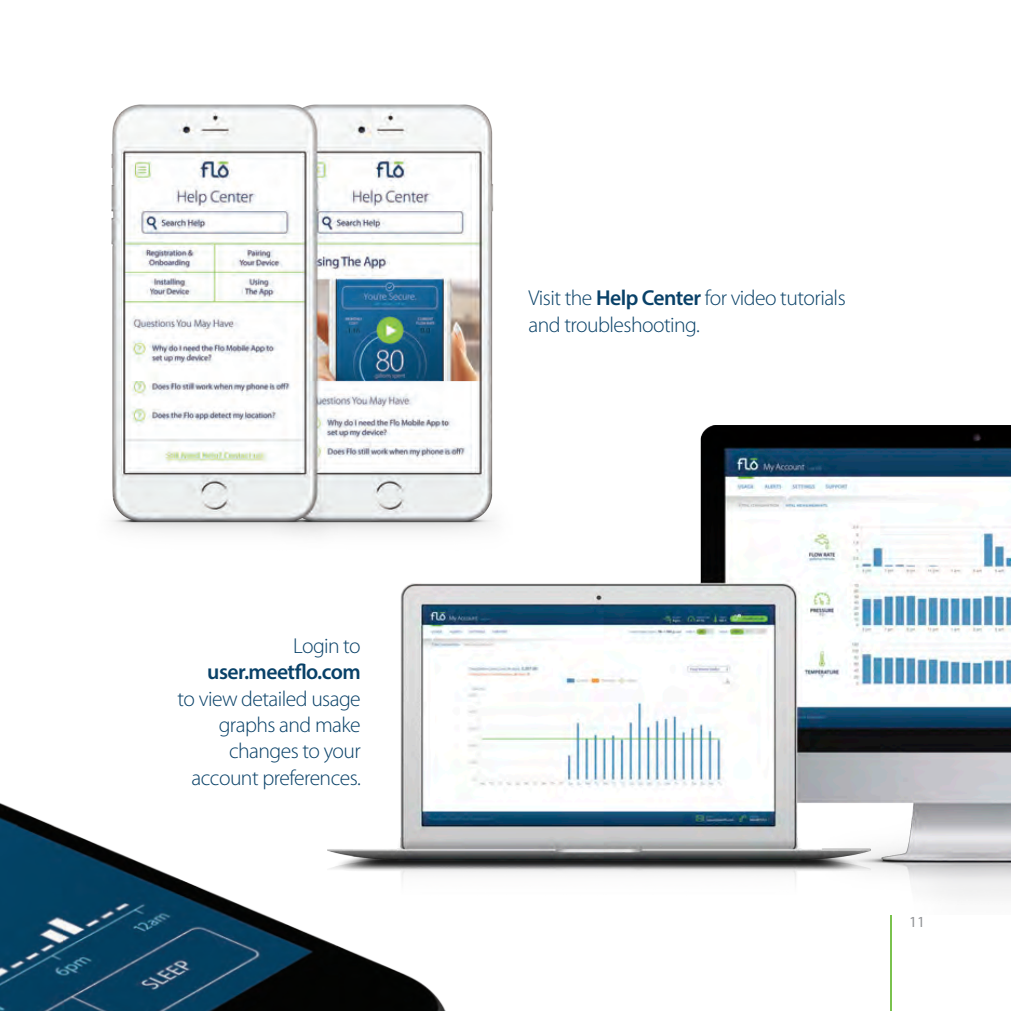
<style>
.page{position:relative;width:1011px;height:1011px;background:#fff}
.page>*{position:absolute;margin:0;border:0;box-sizing:border-box;transform-origin:0 0}
.t1{font:300 21.6px/26.3px "Myriad Pro";letter-spacing:-.025em;color:#094168}
.t2{font:600 21.6px "Myriad Pro";letter-spacing:-.025em;color:#094168}
.t3{font:15.53px "Myriad Pro";color:#939598}
.s1{font-weight:600}
</style>
<div class="page">
<hr style="left:890px;top:915px;width:1px;height:95px;background:#7ac24d">
<img style="left:474px;top:425px;width:536px;height:473px">
<img style="left:0;top:583px;width:474px;height:427px">
<img style="left:111px;top:105px;width:401px;height:445px">
<p class="t1" style="left:293px;top:633px;width:69px">Login to</p>
<p class="t2" style="left:207px;top:658px;width:155px">user.meetflo.com</p>
<p class="t1" style="left:177px;top:685px;width:185px;text-align:right">to view detailed usage graphs and make changes to your</p>
<p class="t1" style="left:191px;top:764px;width:171px">account preferences.</p>
<p class="t1" style="left:528px;top:285px;width:318px">Visit the <span class="s1">Help Center</span> for video tutorials and troubleshooting.</p>
<p class="t3" style="left:909px;top:911px;width:17px">11</p>
</div>
